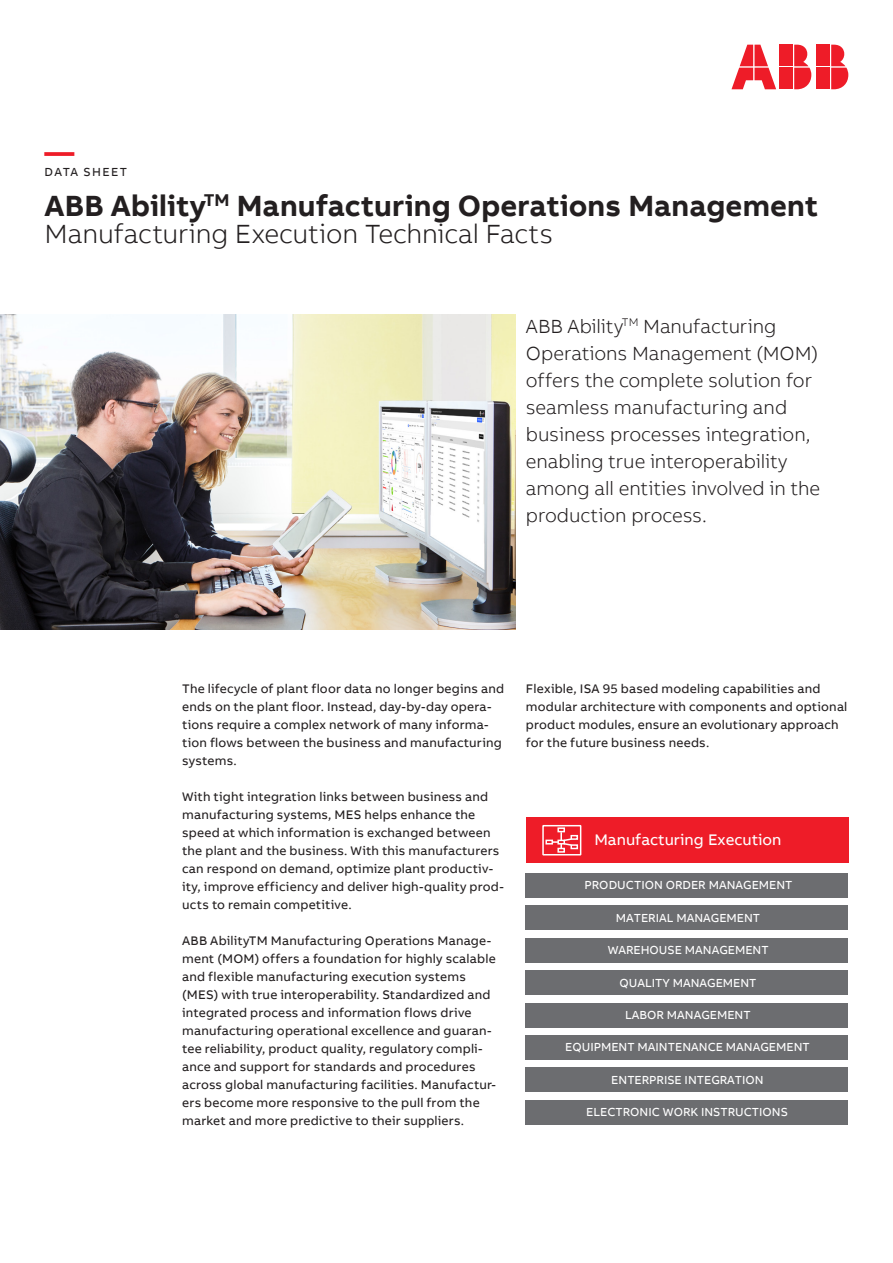
<style>
.page{position:relative;width:893px;height:1263px;background:#fff}
.page>*{position:absolute;margin:0;border:0;box-sizing:border-box;transform-origin:0 0}
.Headline_M_20pt_24pt{font:700 30px "AB Bvoice";letter-spacing:.005em;color:#231f20}
.Headline_M_20pt_24pt-2{font:700 30px "AB Bvoice";color:#ee1c28}
.Lead_13pt_18pt{font:300 27px "AB Bvoice";letter-spacing:-.005em;color:#231f20}
.Lead_13pt_18pt-2{font:300 19.5px/27px "AB Bvoice";letter-spacing:-.005em;color:#231f20}
.t1{font:15.75px "AB Bvoice";color:#fff}
.Copytext_8_5pt_12pt{font:12.75px/18px "AB Bvoice";letter-spacing:.015em;color:#231f20}
.t2{font:12px "AB Bvoice";letter-spacing:.005em;color:#fff}
.Category_M_8pt_9_6pt{font:12px "AB Bvoice";letter-spacing:.11em;color:#231f20}
</style>
<div class="page">
<img style="left:0;top:315px;width:515px;height:315px">
<div style="left:817px;top:45px;width:13px;height:21px;background:#ee1c28"></div>
<div style="left:817px;top:68px;width:13px;height:21px;background:#ee1c28"></div>
<svg style="left:831px;top:45px;width:17px;height:44px"></svg>
<svg style="left:731px;top:45px;width:45px;height:44px"></svg>
<div style="left:780px;top:45px;width:13px;height:21px;background:#ee1c28"></div>
<div style="left:780px;top:68px;width:13px;height:21px;background:#ee1c28"></div>
<svg style="left:794px;top:45px;width:17px;height:44px"></svg>
<div style="left:526px;top:817px;width:322px;height:46px;background:#ee1c28"></div>
<div style="left:526px;top:873px;width:322px;height:25px;background:#6c6d70"></div>
<div style="left:526px;top:905px;width:322px;height:25px;background:#6c6d70"></div>
<div style="left:526px;top:938px;width:322px;height:25px;background:#6c6d70"></div>
<div style="left:526px;top:970px;width:322px;height:25px;background:#6c6d70"></div>
<div style="left:526px;top:1003px;width:322px;height:24px;background:#6c6d70"></div>
<div style="left:526px;top:1035px;width:322px;height:25px;background:#6c6d70"></div>
<div style="left:526px;top:1067px;width:322px;height:25px;background:#6c6d70"></div>
<div style="left:526px;top:1100px;width:322px;height:25px;background:#6c6d70"></div>
<div style="left:542px;top:825px;width:39px;height:30px;border:1px solid #fff"></div>
<div style="left:557px;top:827px;width:8px;height:5px;border:1px solid #fff"></div>
<div style="left:570px;top:835px;width:8px;height:5px;border:1px solid #fff"></div>
<div style="left:570px;top:844px;width:8px;height:5px;border:1px solid #fff"></div>
<div style="left:557px;top:848px;width:8px;height:5px;border:1px solid #fff"></div>
<svg style="left:545px;top:832px;width:28px;height:16px"></svg>
<p class="Headline_M_20pt_24pt-2" style="left:45px;top:132px;width:31px">—</p>
<p class="Category_M_8pt_9_6pt" style="left:45px;top:165px;width:84px">DATA SHEET</p>
<p class="Headline_M_20pt_24pt" style="left:45px;top:186px;width:775px">ABB Ability<sup>TM</sup> Manufacturing Operations Management</p>
<p class="Lead_13pt_18pt" style="left:45px;top:218px;width:510px">Manufacturing Execution Technical Facts</p>
<p class="Lead_13pt_18pt-2" style="left:526px;top:313px;width:296px">ABB Ability<sup>TM</sup> Manufacturing<br>Operations Management (MOM) offers the complete solution for seamless manufacturing and business processes integration, enabling true interoperability among all entities involved in the production process.</p>
<p class="Copytext_8_5pt_12pt" style="left:182px;top:679px;width:324px">The lifecycle of plant floor data no longer begins and ends on the plant floor. Instead, day-by-day opera&shy;tions require a complex network of many informa&shy;tion flows between the business and manufacturing systems.</p>
<p class="Copytext_8_5pt_12pt" style="left:182px;top:787px;width:323px">With tight integration links between business and manufacturing systems, MES helps enhance the speed at which information is exchanged between the plant and the business. With this manufacturers can respond on demand, optimize plant productiv&shy;ity, improve efficiency and deliver high-quality prod&shy;ucts to remain competitive.</p>
<p class="Copytext_8_5pt_12pt" style="left:182px;top:931px;width:315px">ABB AbilityTM Manufacturing Operations Manage&shy;ment (MOM) offers a foundation for highly scalable and flexible manufacturing execution systems (MES) with true interoperability. Standardized and integrated process and information flows drive manufacturing operational excellence and guaran&shy;tee reliability, product quality, regulatory compli&shy;ance and support for standards and procedures across global manufacturing facilities. Manufactur&shy;ers become more responsive to the pull from the market and more predictive to their suppliers.</p>
<p class="Copytext_8_5pt_12pt" style="left:526px;top:679px;width:323px">Flexible, ISA 95 based modeling capabilities and modular architecture with components and optional product modules, ensure an evolutionary approach for the future business needs.</p>
<p class="t1" style="left:594px;top:830px;width:189px">Manufacturing Execution</p>
<p class="t2" style="left:585px;top:878px;width:209px">PRODUCTION ORDER MANAGEMENT</p>
<p class="t2" style="left:616px;top:910px;width:146px">MATERIAL MANAGEMENT</p>
<p class="t2" style="left:608px;top:943px;width:162px">WAREHOUSE MANAGEMENT</p>
<p class="t2" style="left:619px;top:975px;width:139px">QUALITY MANAGEMENT</p>
<p class="t2" style="left:625px;top:1008px;width:127px">LABOR MANAGEMENT</p>
<p class="t2" style="left:565px;top:1040px;width:246px">EQUIPMENT MAINTENANCE MANAGEMENT</p>
<p class="t2" style="left:611px;top:1072px;width:154px">ENTERPRISE INTEGRATION</p>
<p class="t2" style="left:586px;top:1105px;width:203px">ELECTRONIC WORK INSTRUCTIONS</p>
</div>
